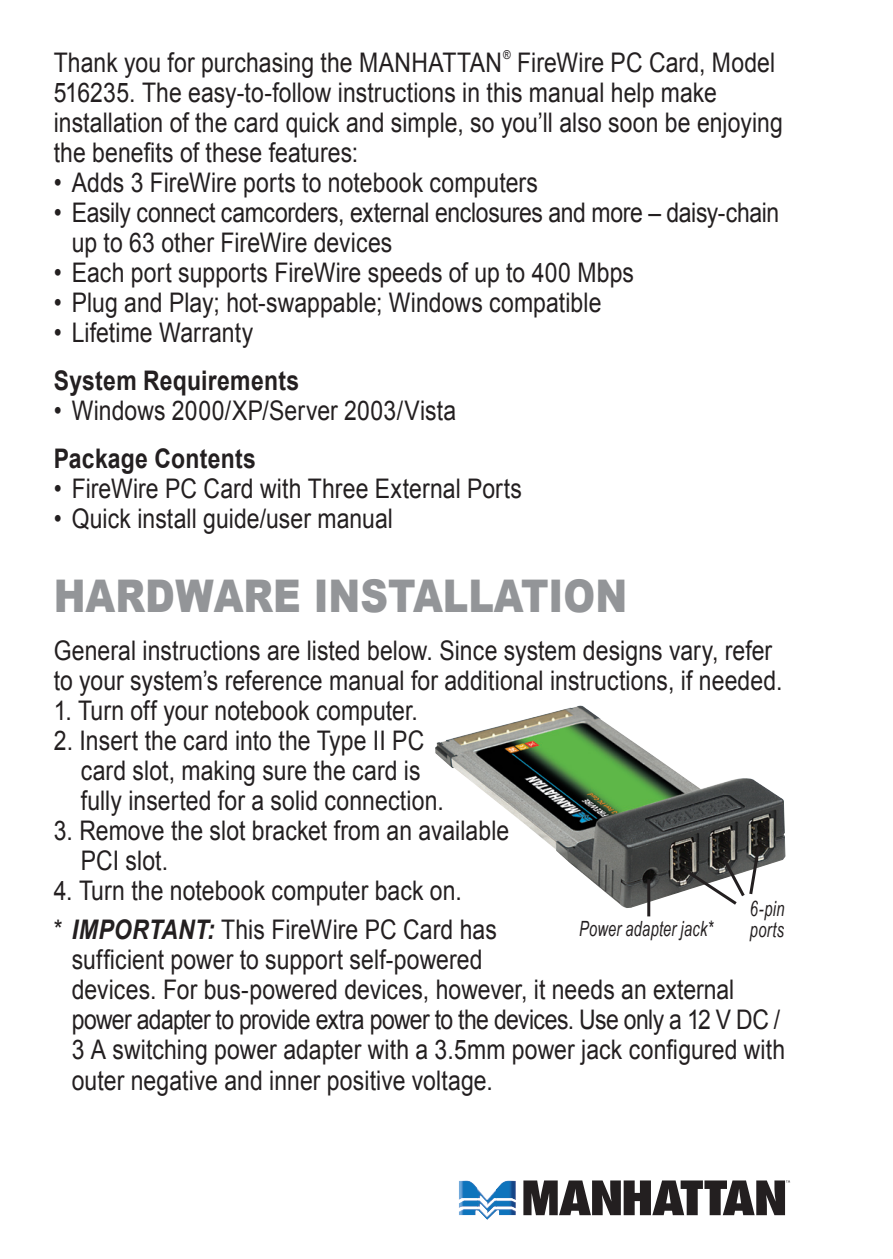
<style>
.page{position:relative;width:893px;height:1259px;background:#fff}
.page>*{position:absolute;margin:0;border:0;box-sizing:border-box;transform-origin:0 0}
.t1{font:900 45px "Arial";color:#939598;scale:.85 1}
.Paragraph_Text_w__0{font:27px/30px "Arial";letter-spacing:.005em;color:#231f20;scale:.85 1}
.Paragraph_Style_w__3{font:27px/30px "Arial";letter-spacing:.005em;color:#231f20;scale:.85 1}
.Paragraph_Style_w__3-2{font:27px/30px "Arial";letter-spacing:-.015em;color:#231f20;scale:.85 1}
.Paragraph_Style_w__3-3{font:700 27px "Arial";letter-spacing:.01em;color:#231f20;scale:.85 1}
.Paragraph_Text_w__0-2{font:700 27px "Arial";letter-spacing:.01em;color:#231f20;scale:.85 1}
.cutlines_captions{font:italic 21px/21px "Arial Narrow";letter-spacing:.015em;color:#231f20;scale:.85 1}
.Paragraph_Style_w__3-4{font:12.3px "Arial";color:#231f20;scale:.85 1}
.s1{font-weight:700;font-style:italic}
</style>
<div class="page">
<svg style="left:523px;top:1180px;width:267px;height:35px"></svg>
<img style="left:459px;top:1180px;width:57px;height:40px">
<img style="left:435px;top:705px;width:351px;height:205px">
<svg style="left:680px;top:844px;width:82px;height:63px"></svg>
<hr style="left:647px;top:879px;width:3px;height:37px;background:#231f20">
<p class="Paragraph_Style_w__3" style="left:54px;top:48px;width:529px">Thank you for purchasing the MANHATTAN</p>
<p class="Paragraph_Style_w__3-4" style="left:503px;top:47px;width:11px">®</p>
<p class="Paragraph_Style_w__3" style="left:54px;top:48px;width:859px;text-indent:463px">FireWire PC Card, Model 516235. The easy-to-follow instructions in this manual help make installation of the card quick and simple, so you’ll also soon be enjoying the benefits of these features:</p>
<p class="Paragraph_Style_w__3" style="left:54px;top:168px;width:571px">• Adds 3 FireWire ports to notebook computers</p>
<p class="Paragraph_Style_w__3-2" style="left:72px;top:198px;width:834px;text-indent:-18px">• Easily connect camcorders, external enclosures and more – daisy-chain up to 63 other FireWire devices</p>
<p class="Paragraph_Style_w__3" style="left:54px;top:258px;width:684px">• Each port supports FireWire speeds of up to 400 Mbps</p>
<p class="Paragraph_Style_w__3" style="left:54px;top:288px;width:646px">• Plug and Play; hot-swappable; Windows compatible</p>
<p class="Paragraph_Style_w__3" style="left:54px;top:318px;width:236px">• Lifetime Warranty</p>
<p class="Paragraph_Style_w__3-3" style="left:54px;top:363px;width:290px">System Requirements</p>
<p class="Paragraph_Style_w__3" style="left:54px;top:396px;width:475px">• Windows 2000/XP/Server 2003/Vista</p>
<p class="Paragraph_Text_w__0-2" style="left:54px;top:441px;width:239px">Package Contents</p>
<p class="Paragraph_Text_w__0" style="left:54px;top:474px;width:552px">• FireWire PC Card with Three External Ports</p>
<p class="Paragraph_Text_w__0" style="left:54px;top:504px;width:401px">• Quick install guide/user manual</p>
<p class="t1" style="left:54px;top:563px;width:676px">HARDWARE INSTALLATION</p>
<p class="Paragraph_Text_w__0" style="left:54px;top:636px;width:859px">General instructions are listed below. Since system designs vary, refer to your system’s reference manual for additional instructions, if needed.</p>
<p class="Paragraph_Text_w__0" style="left:54px;top:696px;width:430px">1. Turn off your notebook computer.</p>
<p class="Paragraph_Text_w__0" style="left:81px;top:726px;width:429px;text-indent:-27px">2. Insert the card into the Type II PC card slot, making sure the card is fully inserted for a solid connection.</p>
<p class="Paragraph_Text_w__0" style="left:81px;top:816px;width:506px;text-indent:-27px">3. Remove the slot bracket from an available<br>PCI slot.</p>
<p class="Paragraph_Style_w__3" style="left:54px;top:876px;width:482px">4. Turn the notebook computer back on.</p>
<p class="Paragraph_Text_w__0" style="left:72px;top:915px;width:841px;text-indent:-18px">* <span class="s1">IMPORTANT:</span> This FireWire PC Card has<br>sufficient power to support self-powered<br>devices. For bus-powered devices, however, it needs an external power adapter to provide extra power to the devices. Use only a 12 V DC / 3 A switching power adapter with a 3.5mm power jack configured with outer negative and inner positive voltage.</p>
<p class="cutlines_captions" style="left:750px;top:897px;width:42px">6-pin ports</p>
<p class="cutlines_captions" style="left:579px;top:918px;width:159px">Power adapter jack*</p>
</div>
